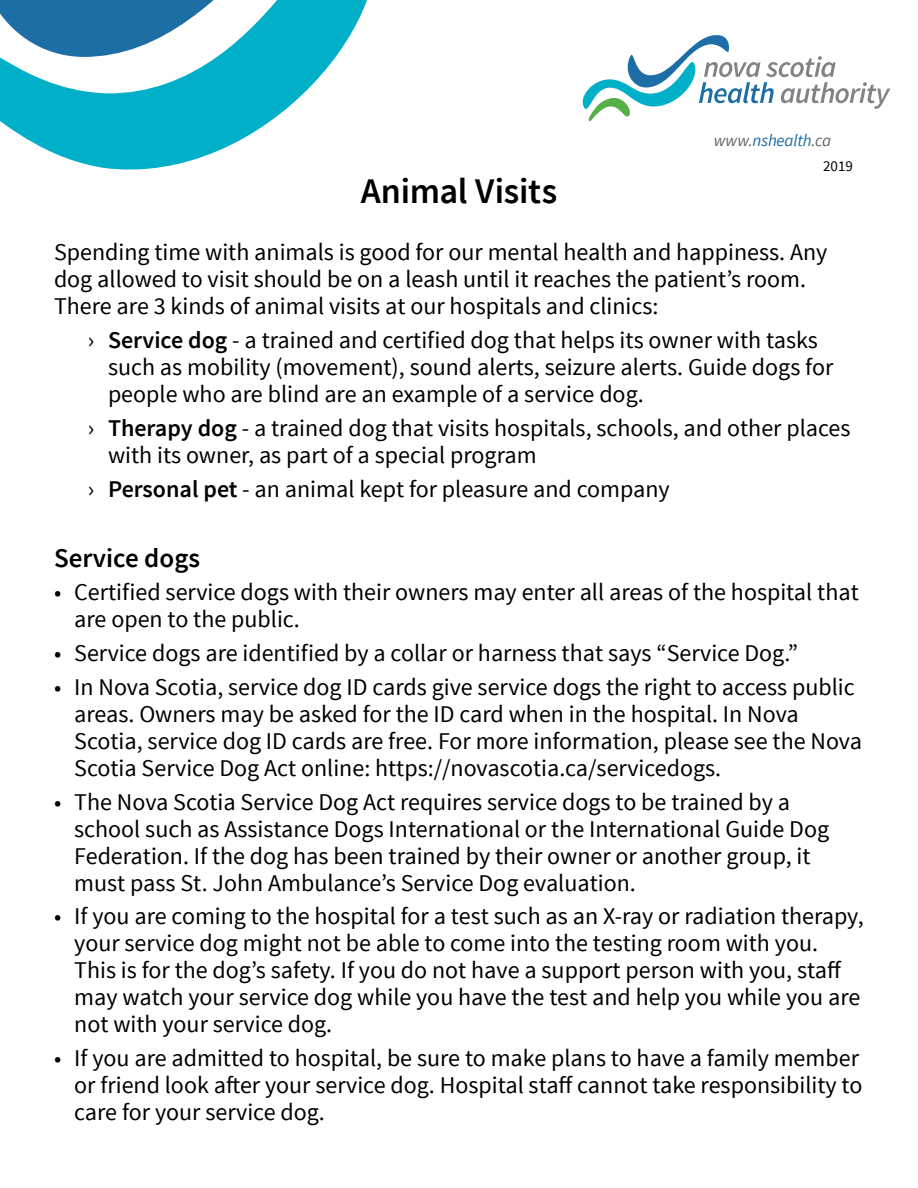
<style>
.page{position:relative;width:918px;height:1188px;background:#fff}
.page>*{position:absolute;margin:0;border:0;box-sizing:border-box;transform-origin:0 0}
.Heading_-_centred{font:600 36px "Source Sans Pro";letter-spacing:-.01em;color:#000}
.Subheading__large{font:600 27px "Source Sans Pro";color:#000}
.body_text{font:24px/27px "Source Sans Pro";color:#000}
.t1{font:italic 16.95px "Source Sans Pro";letter-spacing:-.01em;color:#1e6ea6}
.page{font:15px "Source Sans Pro";color:#000}
.s1{color:#636466}
.s2{font-weight:600}
</style>
<div class="page">
<svg style="left:582px;top:35px;width:308px;height:87px"></svg>
<svg style="left:0;top:0;width:367px;height:170px"></svg>
<p class="t1" style="left:714px;top:130px;width:119px"><span class="s1">www.</span>nshealth<span class="s1">.ca</span></p>
<p class="page" style="left:823px;top:157px;width:31px">2019</p>
<p class="Heading_-_centred" style="left:361px;top:169px;width:198px">Animal Visits</p>
<p class="body_text" style="left:54px;top:239px;width:775px">Spending time with animals is good for our mental health and happiness. Any dog allowed to visit should be on a leash until it reaches the patient’s room.<br>There are 3 kinds of animal visits at our hospitals and clinics:</p>
<p class="body_text" style="left:108px;top:327px;width:727px;text-indent:-20px">› <span class="s2">Service dog</span> - a trained and certified dog that helps its owner with tasks such as mobility (movement), sound alerts, seizure alerts. Guide dogs for people who are blind are an example of a service dog.</p>
<p class="body_text" style="left:108px;top:415px;width:744px;text-indent:-20px">› <span class="s2">Therapy dog</span> - a trained dog that visits hospitals, schools, and other places with its owner, as part of a special program</p>
<p class="body_text" style="left:88px;top:476px;width:583px">› <span class="s2">Personal pet</span> - an animal kept for pleasure and company</p>
<p class="Subheading__large" style="left:54px;top:541px;width:148px">Service dogs</p>
<p class="body_text" style="left:74px;top:579px;width:786px;text-indent:-20px">• Certified service dogs with their owners may enter all areas of the hospital that are open to the public.</p>
<p class="body_text" style="left:54px;top:640px;width:746px">• Service dogs are identified by a collar or harness that says “Service Dog.”</p>
<p class="body_text" style="left:74px;top:674px;width:789px;text-indent:-20px">• In Nova Scotia, service dog ID cards give service dogs the right to access public areas. Owners may be asked for the ID card when in the hospital. In Nova Scotia, service dog ID cards are free. For more information, please see the Nova Scotia Service Dog Act online: https://novascotia.ca/servicedogs.</p>
<p class="body_text" style="left:74px;top:789px;width:756px;text-indent:-20px">• The Nova Scotia Service Dog Act requires service dogs to be trained by a school such as Assistance Dogs International or the International Guide Dog Federation. If the dog has been trained by their owner or another group, it must pass St. John Ambulance’s Service Dog evaluation.</p>
<p class="body_text" style="left:74px;top:903px;width:791px;text-indent:-20px">• If you are coming to the hospital for a test such as an X-ray or radiation therapy, your service dog might not be able to come into the testing room with you.<br>This is for the dog’s safety. If you do not have a support person with you, staff may watch your service dog while you have the test and help you while you are not with your service dog.</p>
<p class="body_text" style="left:74px;top:1045px;width:790px;text-indent:-20px">• If you are admitted to hospital, be sure to make plans to have a family member or friend look after your service dog. Hospital staff cannot take responsibility to care for your service dog.</p>
</div>
